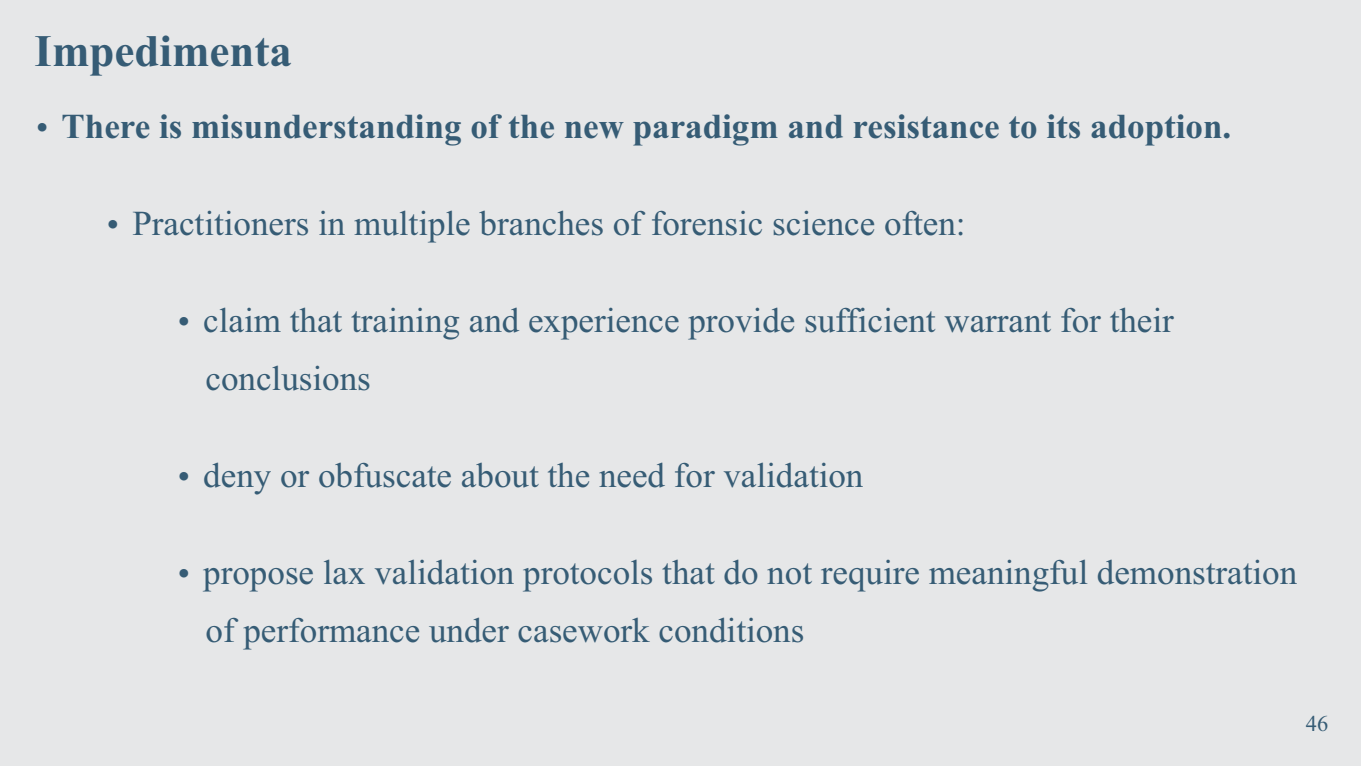
<style>
.page{position:relative;width:1361px;height:766px;background:#fff}
.page>*{position:absolute;margin:0;border:0;box-sizing:border-box;transform-origin:0 0}
.t1{font:700 45px "Times New Roman";color:#365c75}
.t2{font:35px/58.1px "Times New Roman";color:#365c75}
.t3{font:700 35px "Times New Roman";color:#365c75}
.t4{font:22.5px "Times New Roman";color:#365c75}
</style>
<div class="page">
<div style="left:0;top:0;width:1361px;height:765px;background:#e6e7e8"></div>
<p class="t1" style="left:35px;top:35px;width:259px">Impedimenta</p>
<p class="t3" style="left:62px;top:114px;width:1171px">There is misunderstanding of the new paradigm and resistance to its adoption.</p>
<p class="t2" style="left:132px;top:197px;width:835px">Practitioners in multiple branches of forensic science often:</p>
<p class="t2" style="left:203px;top:294px;width:972px">claim that training and experience provide sufficient warrant for their conclusions</p>
<p class="t2" style="left:203px;top:449px;width:661px">deny or obfuscate about the need for validation</p>
<p class="t2" style="left:203px;top:546px;width:1095px">propose lax validation protocols that do not require meaningful demonstration of performance under casework conditions</p>
<p class="t4" style="left:1305px;top:714px;width:24px">46</p>
</div>
